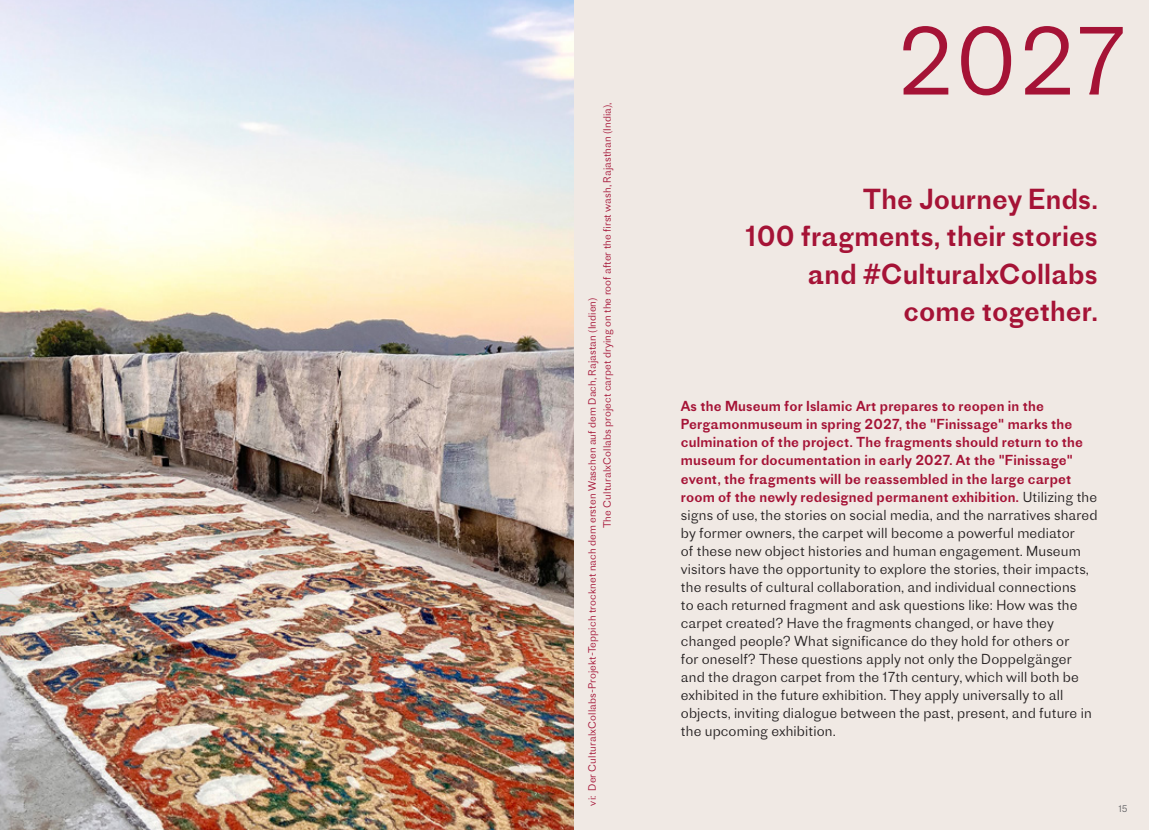
<style>
.page{position:relative;width:1149px;height:830px;background:#fff}
.page>*{position:absolute;margin:0;border:0;box-sizing:border-box;transform-origin:0 0}
.t1{font:300 90px "Proto Grotesk";color:#a51336}
.t2{font:27px/37.5px "Proto Grotesk";color:#a51336;text-align:right}
.t3{font:300 13.5px/18px "Proto Grotesk";letter-spacing:.01em;color:#231f20}
.t4{font:300 9.9px/15px "Proto Grotesk";letter-spacing:.01em;color:#a51336}
.t5{font:300 9px "Proto Grotesk";color:#636366}
.s1{font-weight:400;color:#a51336}
</style>
<div class="page">
<img style="left:0;top:0;width:574px;height:829px">
<div style="left:574px;top:0;width:574px;height:829px;background:#f0e9e4"></div>
<p class="t4" style="left:584px;top:528px;width:426px;text-indent:-277px;rotate:-90deg">vi: Der CulturalxCollabs-Projekt-Teppich trocknet nach dem ersten Waschen auf dem Dach, Rajastan (Indien)<br>The CulturalxCollabs project carpet drying on the roof after the first wash, Rajasthan (India),</p>
<h1 class="t1" style="left:896px;top:-2px;width:231px">2027</h1>
<h2 class="t2" style="left:745px;top:179px;width:354px">The Journey Ends.<br>100 fragments, their stories and #CulturalxCollabs come together.</h2>
<p class="t3" style="left:680px;top:397px;width:418px"><span class="s1">As the Museum for Islamic Art prepares to reopen in the Pergamonmuseum in spring 2027, the "Finissage" marks the culmination of the project. The fragments should return to the museum for documentation in early 2027. At the "Finissage" event, the fragments will be reassembled in the large carpet room of the newly redesigned permanent exhibition.</span> Utilizing the signs of use, the stories on social media, and the narratives shared by former owners, the carpet will become a powerful mediator<br>of these new object histories and human engagement. Museum visitors have the opportunity to explore the stories, their impacts, the results of cultural collaboration, and individual connections<br>to each returned fragment and ask questions like: How was the carpet created? Have the fragments changed, or have they changed people? What significance do they hold for others or<br>for oneself? These questions apply not only the Doppelgänger and the dragon carpet from the 17th century, which will both be exhibited in the future exhibition. They apply universally to all objects, inviting dialogue between the past, present, and future in the upcoming exhibition.</p>
<p class="t5" style="left:1118px;top:802px;width:11px">15</p>
</div>
